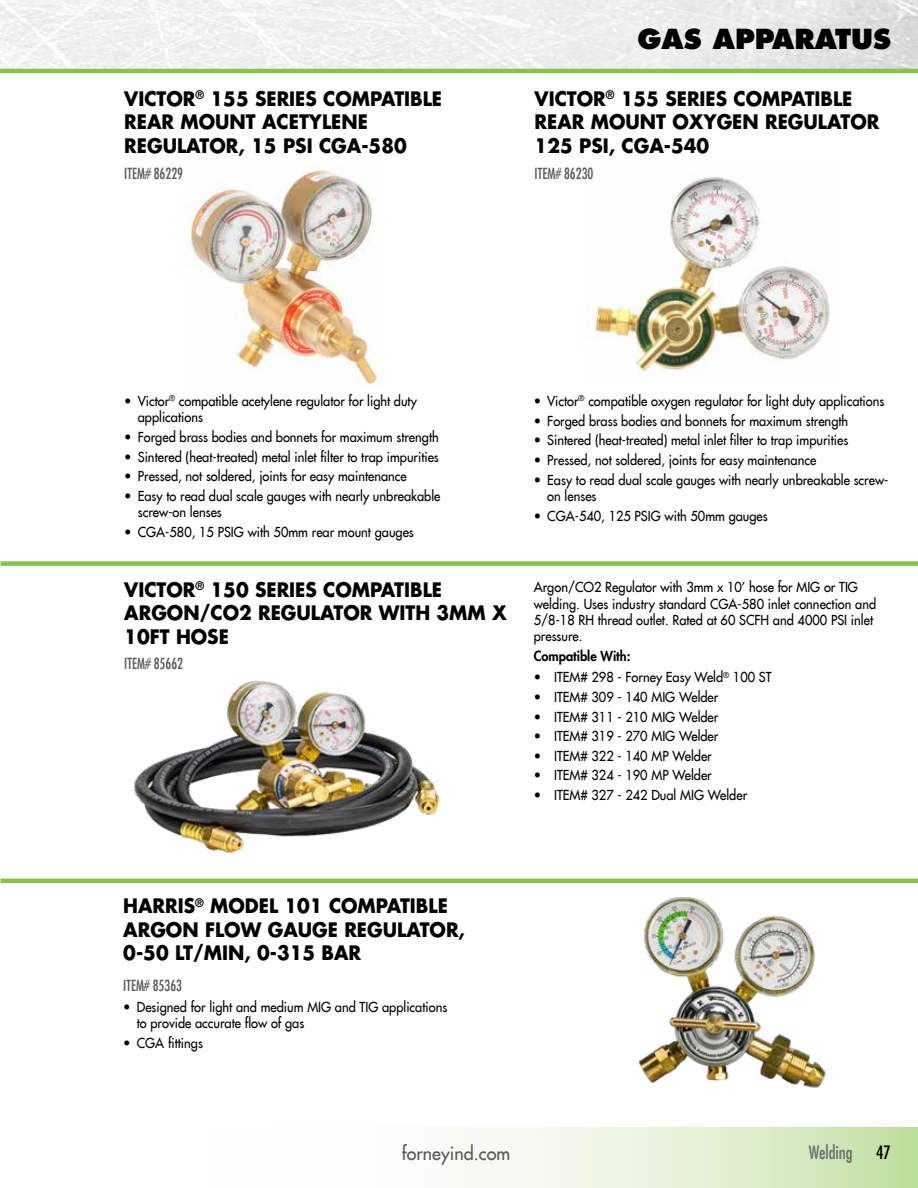
<style>
.page{position:relative;width:918px;height:1188px;background:#fff}
.page>*{position:absolute;margin:0;border:0;box-sizing:border-box;transform-origin:0 0}
.t1{font:800 27px "Futura LT";color:#000}
.t2{font:700 19.5px/23.4px "Futura LT";color:#000;scale:.95 1}
.t3{font:18px "Futura LT";color:#58595b}
.t4{font:condensed 18px "Futura LT";color:#6d6e71}
.t5{font:condensed 18px "Futura LT";color:#000}
.t6{font:condensed 15px "Futura LT";color:#58595b;scale:.95 1}
.t7{font:13.5px/16.2px "Futura LT";color:#000;scale:.95 1}
.t8{font:800 13.5px "Futura LT";color:#000;scale:.95 1}
</style>
<div class="page">
<svg style="left:454px;top:1128px;width:464px;height:60px"></svg>
<hr style="left:0;top:69px;width:918px;height:4px;background:#85c446">
<img style="left:594px;top:176px;width:236px;height:197px">
<img style="left:183px;top:167px;width:201px;height:219px">
<div style="left:0;top:561px;width:918px;height:5px;background:#85c446"></div>
<hr style="left:0;top:879px;width:918px;height:4px;background:#85c446">
<img style="left:134px;top:680px;width:307px;height:173px">
<img style="left:638px;top:897px;width:188px;height:191px">
<h2 class="t2" style="left:124px;top:87px;width:336px">VICTOR<sup>®</sup> 155 SERIES COMPATIBLE<br>REAR MOUNT ACETYLENE<br>REGULATOR, 15 PSI CGA-580</h2>
<p class="t6" style="left:124px;top:165px;width:63px">ITEM# 86229</p>
<h1 class="t1" style="left:637px;top:22px;width:255px">GAS APPARATUS</h1>
<h2 class="t2" style="left:535px;top:87px;width:364px">VICTOR<sup>®</sup> 155 SERIES COMPATIBLE<br>REAR MOUNT OXYGEN REGULATOR<br>125 PSI, CGA-540</h2>
<p class="t6" style="left:535px;top:165px;width:63px">ITEM# 86230</p>
<p class="t7" style="left:138px;top:393px;width:295px;text-indent:-14px">• Victor<sup>®</sup> compatible acetylene regulator for light duty applications</p>
<p class="t7" style="left:124px;top:429px;width:333px">• Forged brass bodies and bonnets for maximum strength</p>
<p class="t7" style="left:124px;top:448px;width:333px">• Sintered (heat-treated) metal inlet filter to trap impurities</p>
<p class="t7" style="left:124px;top:468px;width:299px">• Pressed, not soldered, joints for easy maintenance</p>
<p class="t7" style="left:138px;top:488px;width:320px;text-indent:-14px">• Easy to read dual scale gauges with nearly unbreakable screw-on lenses</p>
<p class="t7" style="left:124px;top:524px;width:306px">• CGA-580, 15 PSIG with 50mm rear mount gauges</p>
<h2 class="t2" style="left:124px;top:578px;width:404px">VICTOR<sup>®</sup> 150 SERIES COMPATIBLE<br>ARGON/CO2 REGULATOR WITH 3MM X<br>10FT HOSE</h2>
<p class="t6" style="left:124px;top:655px;width:63px">ITEM# 85662</p>
<p class="t7" style="left:534px;top:393px;width:371px">• Victor<sup>®</sup> compatible oxygen regulator for light duty applications</p>
<p class="t7" style="left:534px;top:412px;width:333px">• Forged brass bodies and bonnets for maximum strength</p>
<p class="t7" style="left:534px;top:432px;width:333px">• Sintered (heat-treated) metal inlet filter to trap impurities</p>
<p class="t7" style="left:534px;top:452px;width:299px">• Pressed, not soldered, joints for easy maintenance</p>
<p class="t7" style="left:547px;top:472px;width:361px;text-indent:-14px">• Easy to read dual scale gauges with nearly unbreakable screw&shy;on lenses</p>
<p class="t7" style="left:534px;top:507px;width:248px">• CGA-540, 125 PSIG with 50mm gauges</p>
<p class="t7" style="left:534px;top:579px;width:362px">Argon/CO2 Regulator with 3mm x 10’ hose for MIG or TIG welding. Uses industry standard CGA-580 inlet connection and 5/8-18 RH thread outlet. Rated at 60 SCFH and 4000 PSI inlet pressure.</p>
<p class="t8" style="left:534px;top:647px;width:103px">Compatible With:</p>
<p class="t7" style="left:534px;top:669px;width:252px">• ITEM# 298 - Forney Easy Weld<sup>®</sup> 100 ST</p>
<p class="t7" style="left:534px;top:689px;width:196px">• ITEM# 309 - 140 MIG Welder</p>
<p class="t7" style="left:534px;top:708px;width:196px">• ITEM# 311 - 210 MIG Welder</p>
<p class="t7" style="left:534px;top:728px;width:196px">• ITEM# 319 - 270 MIG Welder</p>
<p class="t7" style="left:534px;top:748px;width:189px">• ITEM# 322 - 140 MP Welder</p>
<p class="t7" style="left:534px;top:767px;width:189px">• ITEM# 324 - 190 MP Welder</p>
<p class="t7" style="left:534px;top:787px;width:226px">• ITEM# 327 - 242 Dual MIG Welder</p>
<h2 class="t2" style="left:123px;top:894px;width:361px">HARRIS<sup>®</sup> MODEL 101 COMPATIBLE<br>ARGON FLOW GAUGE REGULATOR,<br>0-50 LT/MIN, 0-315 BAR</h2>
<p class="t6" style="left:123px;top:977px;width:63px">ITEM# 85363</p>
<p class="t7" style="left:137px;top:999px;width:328px;text-indent:-14px">• Designed for light and medium MIG and TIG applications to provide accurate flow of gas</p>
<p class="t7" style="left:123px;top:1034px;width:85px">• CGA fittings</p>
<h3 class="t3" style="left:402px;top:1142px;width:110px">forneyind.com</h3>
<h3 class="t4" style="left:809px;top:1142px;width:46px">Welding</h3>
<h3 class="t5" style="left:876px;top:1142px;width:16px">47</h3>
</div>
